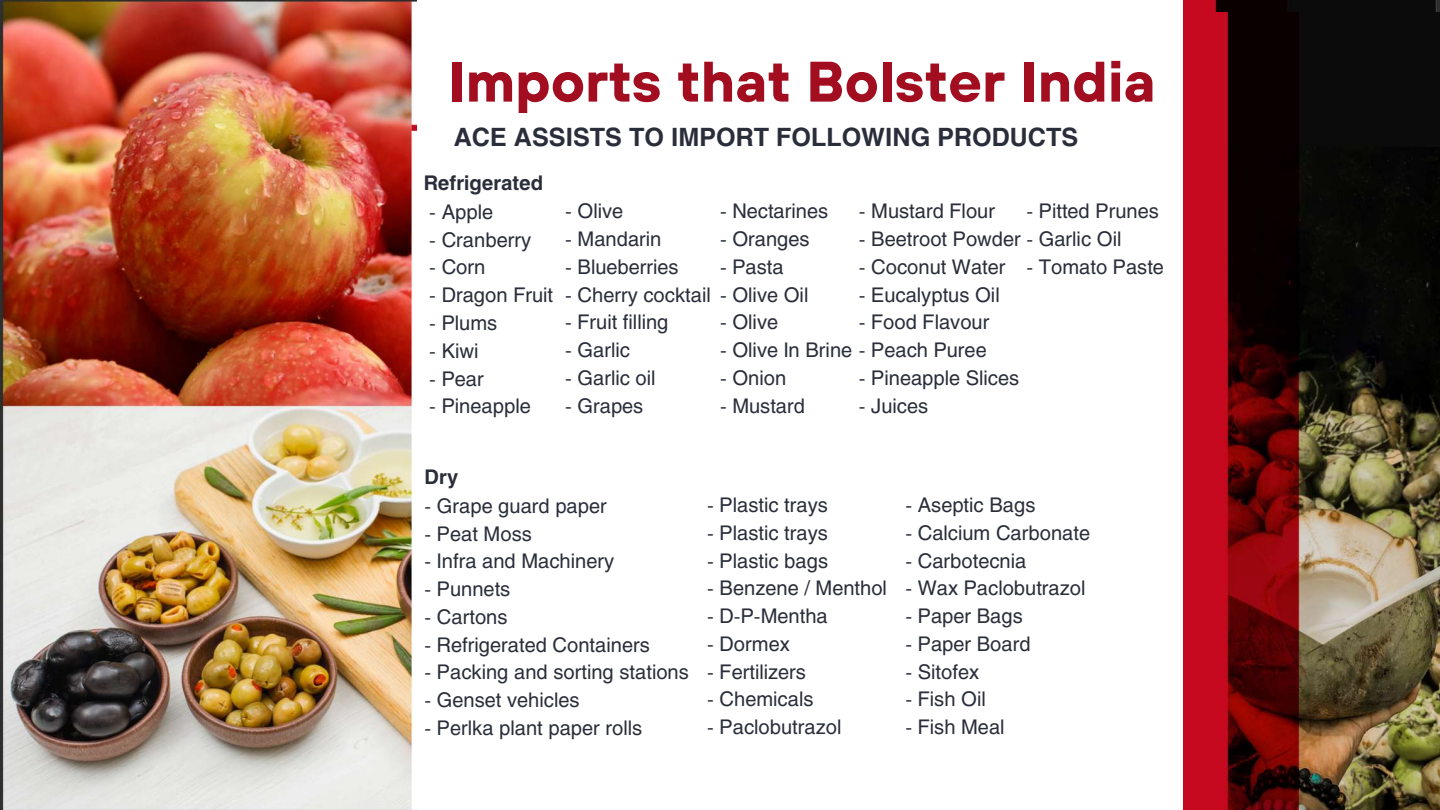
<style>
.page{position:relative;width:1440px;height:810px;background:#fff}
.page>*{position:absolute;margin:0;border:0;box-sizing:border-box;transform-origin:0 0}
.t1{font:700 57px "TT Hoves";color:#a20e20}
.t2{font:700 25px "Helios";color:#2a2e3a}
.t3{font:20px "Helios";color:#2a2e3a}
.t4{font:700 20px "Helios";color:#2a2e3a}
</style>
<div class="page">
<img style="left:0;top:0;width:416px;height:810px">
<img style="left:1183px;top:0;width:257px;height:810px">
<img style="left:1195px;top:12px;width:245px;height:798px">
<h1 class="t1" style="left:449px;top:45px;width:708px">Imports that Bolster India</h1>
<p class="t2" style="left:454px;top:121px;width:626px">ACE ASSISTS TO IMPORT FOLLOWING PRODUCTS</p>
<p class="t4" style="left:424px;top:170px;width:121px">Refrigerated</p>
<p class="t3" style="left:429px;top:199px;width:65px">- Apple</p>
<p class="t3" style="left:429px;top:227px;width:103px">- Cranberry</p>
<p class="t3" style="left:429px;top:255px;width:58px">- Corn</p>
<p class="t3" style="left:429px;top:282px;width:125px">- Dragon Fruit</p>
<p class="t3" style="left:429px;top:310px;width:70px">- Plums</p>
<p class="t3" style="left:429px;top:338px;width:51px">- Kiwi</p>
<p class="t3" style="left:429px;top:366px;width:56px">- Pear</p>
<p class="t3" style="left:429px;top:394px;width:103px">- Pineapple</p>
<p class="t3" style="left:565px;top:199px;width:60px">- Olive</p>
<p class="t3" style="left:565px;top:226px;width:98px">- Mandarin</p>
<p class="t3" style="left:565px;top:254px;width:115px">- Blueberries</p>
<p class="t3" style="left:565px;top:282px;width:147px">- Cherry cocktail</p>
<p class="t3" style="left:565px;top:310px;width:105px">- Fruit filling</p>
<p class="t3" style="left:565px;top:337px;width:66px">- Garlic</p>
<p class="t3" style="left:565px;top:365px;width:92px">- Garlic oil</p>
<p class="t3" style="left:565px;top:393px;width:80px">- Grapes</p>
<p class="t3" style="left:720px;top:199px;width:110px">- Nectarines</p>
<p class="t3" style="left:720px;top:226px;width:91px">- Oranges</p>
<p class="t3" style="left:720px;top:254px;width:65px">- Pasta</p>
<p class="t3" style="left:720px;top:282px;width:90px">- Olive Oil</p>
<p class="t3" style="left:720px;top:310px;width:60px">- Olive</p>
<p class="t3" style="left:720px;top:337px;width:268px">- Olive In Brine - Peach Puree</p>
<p class="t3" style="left:720px;top:365px;width:68px">- Onion</p>
<p class="t3" style="left:720px;top:393px;width:87px">- Mustard</p>
<p class="t3" style="left:859px;top:199px;width:138px">- Mustard Flour</p>
<p class="t3" style="left:859px;top:226px;width:264px">- Beetroot Powder - Garlic Oil</p>
<p class="t3" style="left:859px;top:254px;width:148px">- Coconut Water</p>
<p class="t3" style="left:859px;top:282px;width:142px">- Eucalyptus Oil</p>
<p class="t3" style="left:859px;top:310px;width:132px">- Food Flavour</p>
<p class="t3" style="left:1026px;top:199px;width:134px">- Pitted Prunes</p>
<p class="t3" style="left:1026px;top:254px;width:139px">- Tomato Paste</p>
<p class="t3" style="left:859px;top:365px;width:162px">- Pineapple Slices</p>
<p class="t3" style="left:859px;top:393px;width:71px">- Juices</p>
<p class="t4" style="left:425px;top:465px;width:35px">Dry</p>
<p class="t3" style="left:425px;top:493px;width:184px">- Grape guard paper</p>
<p class="t3" style="left:425px;top:521px;width:109px">- Peat Moss</p>
<p class="t3" style="left:425px;top:549px;width:191px">- Infra and Machinery</p>
<p class="t3" style="left:425px;top:576px;width:87px">- Punnets</p>
<p class="t3" style="left:425px;top:604px;width:84px">- Cartons</p>
<p class="t3" style="left:425px;top:632px;width:227px">- Refrigerated Containers</p>
<p class="t3" style="left:425px;top:660px;width:266px">- Packing and sorting stations</p>
<p class="t3" style="left:425px;top:687px;width:156px">- Genset vehicles</p>
<p class="t3" style="left:425px;top:715px;width:219px">- Perlka plant paper rolls</p>
<p class="t3" style="left:707px;top:492px;width:122px">- Plastic trays</p>
<p class="t3" style="left:707px;top:520px;width:122px">- Plastic trays</p>
<p class="t3" style="left:707px;top:548px;width:122px">- Plastic bags</p>
<p class="t3" style="left:707px;top:576px;width:181px">- Benzene / Menthol</p>
<p class="t3" style="left:707px;top:603px;width:122px">- D-P-Mentha</p>
<p class="t3" style="left:707px;top:631px;width:84px">- Dormex</p>
<p class="t3" style="left:707px;top:659px;width:100px">- Fertilizers</p>
<p class="t3" style="left:707px;top:687px;width:108px">- Chemicals</p>
<p class="t3" style="left:707px;top:714px;width:136px">- Paclobutrazol</p>
<p class="t3" style="left:905px;top:492px;width:132px">- Aseptic Bags</p>
<p class="t3" style="left:905px;top:520px;width:186px">- Calcium Carbonate</p>
<p class="t3" style="left:905px;top:548px;width:122px">- Carbotecnia</p>
<p class="t3" style="left:905px;top:576px;width:182px">- Wax Paclobutrazol</p>
<p class="t3" style="left:905px;top:603px;width:119px">- Paper Bags</p>
<p class="t3" style="left:905px;top:631px;width:127px">- Paper Board</p>
<p class="t3" style="left:905px;top:659px;width:75px">- Sitofex</p>
<p class="t3" style="left:905px;top:687px;width:82px">- Fish Oil</p>
<p class="t3" style="left:905px;top:714px;width:101px">- Fish Meal</p>
</div>
